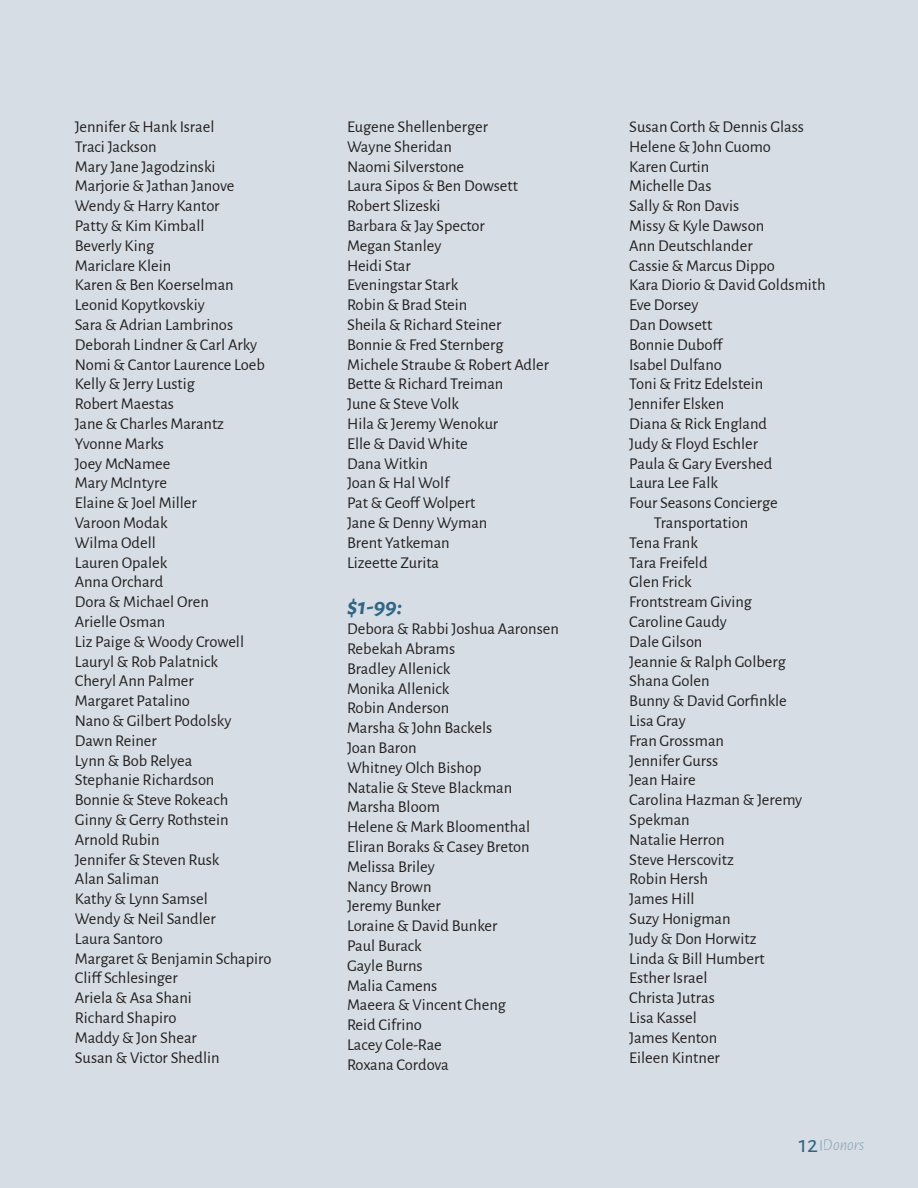
<style>
.page{position:relative;width:918px;height:1188px;background:#d6dde4}
.page>*{position:absolute;margin:0;border:0;box-sizing:border-box;transform-origin:0 0}
.t1{font:italic 700 24px "Alegreya Sans";color:#2f6585}
.t2{font:16.5px/19.8px "Alegreya Sans";color:#231f20;text-align:center}
.t3{font:italic 300 16.5px "Alegreya Sans";color:#7294aa}
.s1{font-weight:400;font-style:normal;font-size:24px;color:#2f6585}
</style>
<div class="page">
<p class="t2" style="left:75px;top:116px;width:141px">Jennifer &amp; Hank Israel</p>
<p class="t2" style="left:75px;top:136px;width:83px">Traci Jackson</p>
<p class="t2" style="left:75px;top:156px;width:142px">Mary Jane Jagodzinski</p>
<p class="t2" style="left:75px;top:175px;width:161px">Marjorie &amp; Jathan Janove</p>
<p class="t2" style="left:75px;top:195px;width:146px">Wendy &amp; Harry Kantor</p>
<p class="t2" style="left:75px;top:215px;width:131px">Patty &amp; Kim Kimball</p>
<p class="t2" style="left:75px;top:235px;width:81px">Beverly King</p>
<p class="t2" style="left:75px;top:255px;width:98px">Mariclare Klein</p>
<p class="t2" style="left:75px;top:274px;width:160px">Karen &amp; Ben Koerselman</p>
<p class="t2" style="left:75px;top:294px;width:131px">Leonid Kopytkovskiy</p>
<p class="t2" style="left:75px;top:314px;width:160px">Sara &amp; Adrian Lambrinos</p>
<p class="t2" style="left:75px;top:334px;width:184px">Deborah Lindner &amp; Carl Arky</p>
<p class="t2" style="left:75px;top:354px;width:192px">Nomi &amp; Cantor Laurence Loeb</p>
<p class="t2" style="left:75px;top:373px;width:122px">Kelly &amp; Jerry Lustig</p>
<p class="t2" style="left:75px;top:393px;width:101px">Robert Maestas</p>
<p class="t2" style="left:75px;top:413px;width:151px">Jane &amp; Charles Marantz</p>
<p class="t2" style="left:75px;top:433px;width:91px">Yvonne Marks</p>
<p class="t2" style="left:75px;top:453px;width:97px">Joey McNamee</p>
<p class="t2" style="left:75px;top:472px;width:94px">Mary McIntyre</p>
<p class="t2" style="left:75px;top:492px;width:124px">Elaine &amp; Joel Miller</p>
<p class="t2" style="left:75px;top:512px;width:94px">Varoon Modak</p>
<p class="t2" style="left:75px;top:532px;width:83px">Wilma Odell</p>
<p class="t2" style="left:75px;top:552px;width:94px">Lauren Opalek</p>
<p class="t2" style="left:75px;top:571px;width:90px">Anna Orchard</p>
<p class="t2" style="left:75px;top:591px;width:136px">Dora &amp; Michael Oren</p>
<p class="t2" style="left:75px;top:611px;width:92px">Arielle Osman</p>
<p class="t2" style="left:75px;top:631px;width:171px">Liz Paige &amp; Woody Crowell</p>
<p class="t2" style="left:75px;top:651px;width:145px">Lauryl &amp; Rob Palatnick</p>
<p class="t2" style="left:75px;top:670px;width:121px">Cheryl Ann Palmer</p>
<p class="t2" style="left:75px;top:690px;width:117px">Margaret Patalino</p>
<p class="t2" style="left:75px;top:710px;width:158px">Nano &amp; Gilbert Podolsky</p>
<p class="t2" style="left:75px;top:730px;width:84px">Dawn Reiner</p>
<p class="t2" style="left:75px;top:750px;width:119px">Lynn &amp; Bob Relyea</p>
<p class="t2" style="left:75px;top:769px;width:141px">Stephanie Richardson</p>
<p class="t2" style="left:75px;top:789px;width:155px">Bonnie &amp; Steve Rokeach</p>
<p class="t2" style="left:75px;top:809px;width:155px">Ginny &amp; Gerry Rothstein</p>
<p class="t2" style="left:75px;top:829px;width:86px">Arnold Rubin</p>
<p class="t2" style="left:75px;top:849px;width:146px">Jennifer &amp; Steven Rusk</p>
<p class="t2" style="left:75px;top:868px;width:86px">Alan Saliman</p>
<p class="t2" style="left:75px;top:888px;width:134px">Kathy &amp; Lynn Samsel</p>
<p class="t2" style="left:75px;top:908px;width:142px">Wendy &amp; Neil Sandler</p>
<p class="t2" style="left:75px;top:928px;width:90px">Laura Santoro</p>
<p class="t2" style="left:75px;top:948px;width:198px">Margaret &amp; Benjamin Schapiro</p>
<p class="t2" style="left:75px;top:967px;width:105px">Cliff Schlesinger</p>
<p class="t2" style="left:75px;top:987px;width:119px">Ariela &amp; Asa Shani</p>
<p class="t2" style="left:75px;top:1007px;width:103px">Richard Shapiro</p>
<p class="t2" style="left:75px;top:1027px;width:124px">Maddy &amp; Jon Shear</p>
<p class="t2" style="left:75px;top:1047px;width:146px">Susan &amp; Victor Shedlin</p>
<p class="t2" style="left:347px;top:116px;width:142px">Eugene Shellenberger</p>
<p class="t2" style="left:347px;top:136px;width:106px">Wayne Sheridan</p>
<p class="t2" style="left:347px;top:156px;width:119px">Naomi Silverstone</p>
<p class="t2" style="left:347px;top:175px;width:172px">Laura Sipos &amp; Ben Dowsett</p>
<p class="t2" style="left:347px;top:195px;width:95px">Robert Slizeski</p>
<p class="t2" style="left:347px;top:215px;width:139px">Barbara &amp; Jay Spector</p>
<p class="t2" style="left:347px;top:235px;width:96px">Megan Stanley</p>
<p class="t2" style="left:347px;top:255px;width:65px">Heidi Star</p>
<p class="t2" style="left:347px;top:274px;width:113px">Eveningstar Stark</p>
<p class="t2" style="left:347px;top:294px;width:122px">Robin &amp; Brad Stein</p>
<p class="t2" style="left:347px;top:314px;width:156px">Sheila &amp; Richard Steiner</p>
<p class="t2" style="left:347px;top:334px;width:158px">Bonnie &amp; Fred Sternberg</p>
<p class="t2" style="left:347px;top:354px;width:204px">Michele Straube &amp; Robert Adler</p>
<p class="t2" style="left:347px;top:373px;width:158px">Bette &amp; Richard Treiman</p>
<p class="t2" style="left:347px;top:393px;width:114px">June &amp; Steve Volk</p>
<p class="t2" style="left:347px;top:413px;width:153px">Hila &amp; Jeremy Wenokur</p>
<p class="t2" style="left:347px;top:433px;width:122px">Elle &amp; David White</p>
<p class="t2" style="left:347px;top:453px;width:82px">Dana Witkin</p>
<p class="t2" style="left:347px;top:472px;width:104px">Joan &amp; Hal Wolf</p>
<p class="t2" style="left:347px;top:492px;width:130px">Pat &amp; Geoff Wolpert</p>
<p class="t2" style="left:347px;top:512px;width:142px">Jane &amp; Denny Wyman</p>
<p class="t2" style="left:347px;top:532px;width:104px">Brent Yatkeman</p>
<p class="t2" style="left:347px;top:552px;width:94px">Lizeette Zurita</p>
<p class="t1" style="left:347px;top:589px;width:57px">$1-99:</p>
<p class="t2" style="left:347px;top:618px;width:213px">Debora &amp; Rabbi Joshua Aaronsen</p>
<p class="t2" style="left:347px;top:638px;width:110px">Rebekah Abrams</p>
<p class="t2" style="left:347px;top:658px;width:105px">Bradley Allenick</p>
<p class="t2" style="left:347px;top:678px;width:104px">Monika Allenick</p>
<p class="t2" style="left:347px;top:697px;width:104px">Robin Anderson</p>
<p class="t2" style="left:347px;top:717px;width:147px">Marsha &amp; John Backels</p>
<p class="t2" style="left:347px;top:737px;width:71px">Joan Baron</p>
<p class="t2" style="left:347px;top:757px;width:136px">Whitney Olch Bishop</p>
<p class="t2" style="left:347px;top:777px;width:167px">Natalie &amp; Steve Blackman</p>
<p class="t2" style="left:347px;top:796px;width:94px">Marsha Bloom</p>
<p class="t2" style="left:347px;top:816px;width:184px">Helene &amp; Mark Bloomenthal</p>
<p class="t2" style="left:347px;top:836px;width:184px">Eliran Boraks &amp; Casey Breton</p>
<p class="t2" style="left:347px;top:856px;width:89px">Melissa Briley</p>
<p class="t2" style="left:347px;top:876px;width:86px">Nancy Brown</p>
<p class="t2" style="left:347px;top:895px;width:95px">Jeremy Bunker</p>
<p class="t2" style="left:347px;top:915px;width:152px">Loraine &amp; David Bunker</p>
<p class="t2" style="left:347px;top:935px;width:76px">Paul Burack</p>
<p class="t2" style="left:347px;top:955px;width:77px">Gayle Burns</p>
<p class="t2" style="left:347px;top:975px;width:92px">Malia Camens</p>
<p class="t2" style="left:347px;top:994px;width:160px">Maeera &amp; Vincent Cheng</p>
<p class="t2" style="left:347px;top:1014px;width:76px">Reid Cifrino</p>
<p class="t2" style="left:347px;top:1034px;width:96px">Lacey Cole-Rae</p>
<p class="t2" style="left:347px;top:1054px;width:103px">Roxana Cordova</p>
<p class="t2" style="left:629px;top:116px;width:176px">Susan Corth &amp; Dennis Glass</p>
<p class="t2" style="left:629px;top:136px;width:143px">Helene &amp; John Cuomo</p>
<p class="t2" style="left:629px;top:156px;width:82px">Karen Curtin</p>
<p class="t2" style="left:629px;top:175px;width:84px">Michelle Das</p>
<p class="t2" style="left:629px;top:195px;width:112px">Sally &amp; Ron Davis</p>
<p class="t2" style="left:629px;top:215px;width:136px">Missy &amp; Kyle Dawson</p>
<p class="t2" style="left:629px;top:235px;width:125px">Ann Deutschlander</p>
<p class="t2" style="left:629px;top:255px;width:147px">Cassie &amp; Marcus Dippo</p>
<p class="t2" style="left:629px;top:274px;width:198px">Kara Diorio &amp; David Goldsmith</p>
<p class="t2" style="left:629px;top:294px;width:71px">Eve Dorsey</p>
<p class="t2" style="left:629px;top:314px;width:85px">Dan Dowsett</p>
<p class="t2" style="left:629px;top:334px;width:95px">Bonnie Duboff</p>
<p class="t2" style="left:629px;top:354px;width:94px">Isabel Dulfano</p>
<p class="t2" style="left:629px;top:373px;width:135px">Toni &amp; Fritz Edelstein</p>
<p class="t2" style="left:629px;top:393px;width:97px">Jennifer Elsken</p>
<p class="t2" style="left:629px;top:413px;width:139px">Diana &amp; Rick England</p>
<p class="t2" style="left:629px;top:433px;width:130px">Judy &amp; Floyd Eschler</p>
<p class="t2" style="left:629px;top:453px;width:145px">Paula &amp; Gary Evershed</p>
<p class="t2" style="left:629px;top:472px;width:90px">Laura Lee Falk</p>
<p class="t2" style="left:629px;top:492px;width:150px">Four Seasons Concierge<br>Transportation</p>
<p class="t2" style="left:629px;top:532px;width:70px">Tena Frank</p>
<p class="t2" style="left:629px;top:552px;width:80px">Tara Freifeld</p>
<p class="t2" style="left:629px;top:571px;width:64px">Glen Frick</p>
<p class="t2" style="left:629px;top:591px;width:124px">Frontstream Giving</p>
<p class="t2" style="left:629px;top:611px;width:99px">Caroline Gaudy</p>
<p class="t2" style="left:629px;top:631px;width:75px">Dale Gilson</p>
<p class="t2" style="left:629px;top:651px;width:158px">Jeannie &amp; Ralph Golberg</p>
<p class="t2" style="left:629px;top:670px;width:82px">Shana Golen</p>
<p class="t2" style="left:629px;top:690px;width:159px">Bunny &amp; David Gorfinkle</p>
<p class="t2" style="left:629px;top:710px;width:58px">Lisa Gray</p>
<p class="t2" style="left:629px;top:730px;width:96px">Fran Grossman</p>
<p class="t2" style="left:629px;top:750px;width:90px">Jennifer Gurss</p>
<p class="t2" style="left:629px;top:769px;width:68px">Jean Haire</p>
<p class="t2" style="left:629px;top:789px;width:175px;text-align:left">Carolina Hazman &amp; Jeremy<br>Spekman</p>
<p class="t2" style="left:629px;top:829px;width:97px">Natalie Herron</p>
<p class="t2" style="left:629px;top:849px;width:106px">Steve Herscovitz</p>
<p class="t2" style="left:629px;top:868px;width:80px">Robin Hersh</p>
<p class="t2" style="left:629px;top:888px;width:67px">James Hill</p>
<p class="t2" style="left:629px;top:908px;width:103px">Suzy Honigman</p>
<p class="t2" style="left:629px;top:928px;width:129px">Judy &amp; Don Horwitz</p>
<p class="t2" style="left:629px;top:948px;width:137px">Linda &amp; Bill Humbert</p>
<p class="t2" style="left:629px;top:967px;width:80px">Esther Israel</p>
<p class="t2" style="left:629px;top:987px;width:87px">Christa Jutras</p>
<p class="t2" style="left:629px;top:1007px;width:69px">Lisa Kassel</p>
<p class="t2" style="left:629px;top:1027px;width:90px">James Kenton</p>
<p class="t2" style="left:629px;top:1047px;width:92px">Eileen Kintner</p>
<p class="t3" style="left:799px;top:1134px;width:67px"><span class="s1">12</span> Donors</p>
</div>
